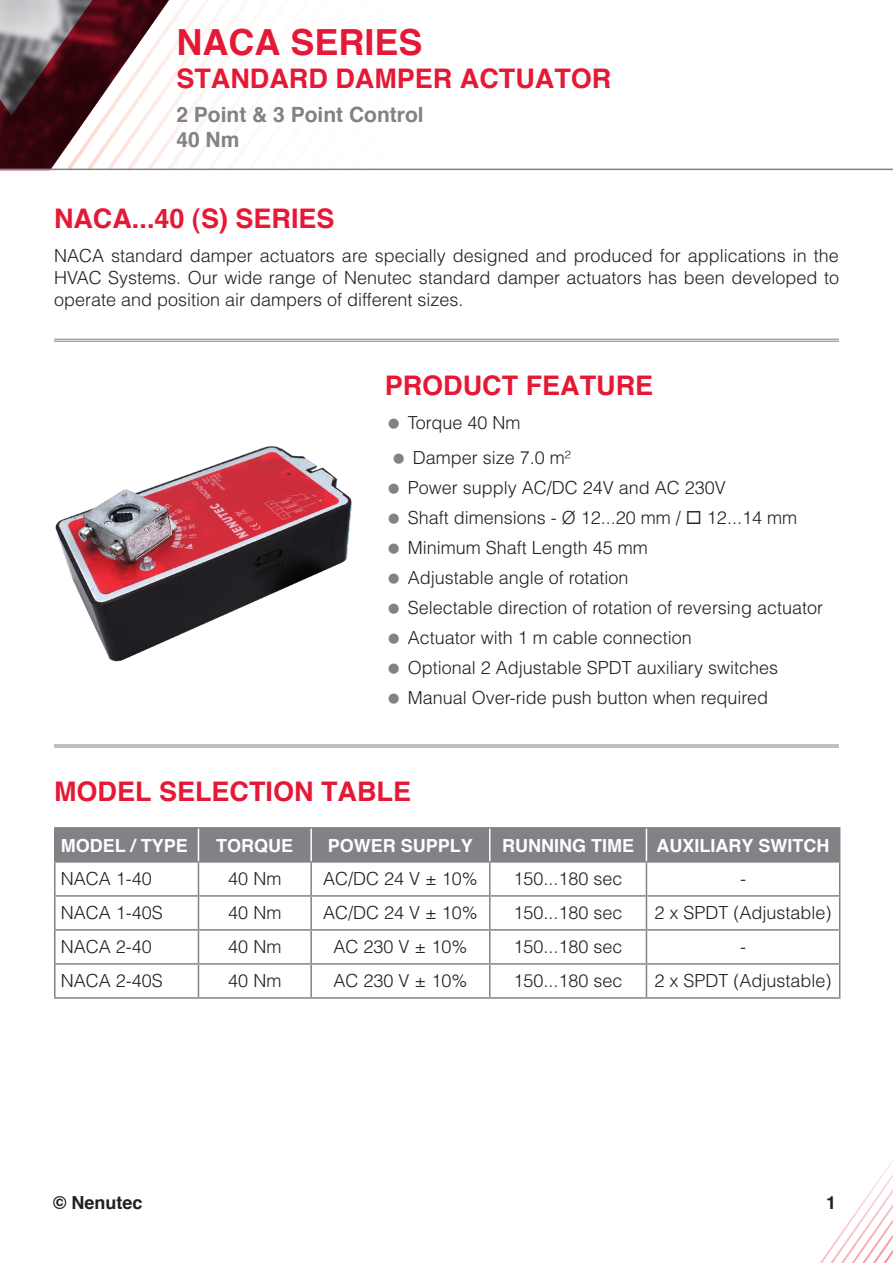
<style>
.page{position:relative;width:893px;height:1263px;background:#fff}
.page>*{position:absolute;margin:0;border:0;box-sizing:border-box;transform-origin:0 0}
.t1{font:700 36px "Helvetica";color:#e51836}
.t2{font:700 27px "Helvetica";color:#e51836}
.t3{font:700 21px "Helvetica";color:#808285}
.t4{font:300 18px/21.6px "Helvetica";color:#231f20;text-align:justify}
.t5{font:700 18px "Helvetica";color:#fff}
.t6{font:700 18px "Helvetica";color:#231f20}
</style>
<div class="page">
<svg style="left:663px;top:745px;width:230px;height:518px"></svg>
<svg style="left:0;top:0;width:893px;height:170px"></svg>
<hr style="left:54px;top:744px;width:785px;height:1px;background:#808285">
<hr style="left:54px;top:746px;width:785px;height:1px;background:#808285">
<div style="left:56px;top:829px;width:783px;height:32px;background:#808285"></div>
<hr style="left:54px;top:827px;width:144px;height:2px;background:#808285">
<hr style="left:54px;top:829px;width:2px;height:32px;background:#808285">
<hr style="left:198px;top:827px;width:113px;height:2px;background:#808285">
<hr style="left:311px;top:827px;width:179px;height:2px;background:#808285">
<hr style="left:490px;top:827px;width:156px;height:2px;background:#808285">
<hr style="left:646px;top:827px;width:194px;height:2px;background:#808285">
<hr style="left:839px;top:829px;width:1px;height:32px;background:#808285">
<hr style="left:54px;top:861px;width:144px;height:2px;background:#808285">
<hr style="left:54px;top:863px;width:2px;height:32px;background:#808285">
<hr style="left:198px;top:861px;width:113px;height:2px;background:#808285">
<hr style="left:198px;top:863px;width:1px;height:32px;background:#808285">
<hr style="left:311px;top:861px;width:179px;height:2px;background:#808285">
<hr style="left:310px;top:863px;width:2px;height:32px;background:#808285">
<hr style="left:490px;top:861px;width:156px;height:2px;background:#808285">
<hr style="left:489px;top:863px;width:1px;height:32px;background:#808285">
<hr style="left:646px;top:861px;width:194px;height:2px;background:#808285">
<hr style="left:646px;top:863px;width:1px;height:32px;background:#808285">
<hr style="left:839px;top:863px;width:1px;height:32px;background:#808285">
<hr style="left:54px;top:895px;width:144px;height:2px;background:#808285">
<hr style="left:54px;top:897px;width:2px;height:32px;background:#808285">
<hr style="left:198px;top:895px;width:113px;height:2px;background:#808285">
<hr style="left:198px;top:897px;width:1px;height:32px;background:#808285">
<hr style="left:311px;top:895px;width:179px;height:2px;background:#808285">
<hr style="left:310px;top:897px;width:2px;height:32px;background:#808285">
<hr style="left:490px;top:895px;width:156px;height:2px;background:#808285">
<hr style="left:489px;top:897px;width:1px;height:32px;background:#808285">
<hr style="left:646px;top:895px;width:194px;height:2px;background:#808285">
<hr style="left:646px;top:897px;width:1px;height:32px;background:#808285">
<hr style="left:839px;top:897px;width:1px;height:32px;background:#808285">
<hr style="left:54px;top:929px;width:144px;height:2px;background:#808285">
<hr style="left:54px;top:931px;width:2px;height:32px;background:#808285">
<hr style="left:198px;top:929px;width:113px;height:2px;background:#808285">
<hr style="left:198px;top:931px;width:1px;height:32px;background:#808285">
<hr style="left:311px;top:929px;width:179px;height:2px;background:#808285">
<hr style="left:310px;top:931px;width:2px;height:32px;background:#808285">
<hr style="left:490px;top:929px;width:156px;height:2px;background:#808285">
<hr style="left:489px;top:931px;width:1px;height:32px;background:#808285">
<hr style="left:646px;top:929px;width:194px;height:2px;background:#808285">
<hr style="left:646px;top:931px;width:1px;height:32px;background:#808285">
<hr style="left:839px;top:931px;width:1px;height:32px;background:#808285">
<hr style="left:54px;top:963px;width:144px;height:2px;background:#808285">
<hr style="left:54px;top:965px;width:2px;height:32px;background:#808285">
<hr style="left:198px;top:963px;width:113px;height:2px;background:#808285">
<hr style="left:198px;top:965px;width:1px;height:32px;background:#808285">
<hr style="left:311px;top:963px;width:179px;height:2px;background:#808285">
<hr style="left:310px;top:965px;width:2px;height:32px;background:#808285">
<hr style="left:490px;top:963px;width:156px;height:2px;background:#808285">
<hr style="left:489px;top:965px;width:1px;height:32px;background:#808285">
<hr style="left:646px;top:963px;width:194px;height:2px;background:#808285">
<hr style="left:646px;top:965px;width:1px;height:32px;background:#808285">
<hr style="left:839px;top:965px;width:1px;height:32px;background:#808285">
<hr style="left:54px;top:997px;width:144px;height:2px;background:#808285">
<hr style="left:198px;top:997px;width:113px;height:2px;background:#808285">
<hr style="left:311px;top:997px;width:179px;height:2px;background:#808285">
<hr style="left:490px;top:997px;width:156px;height:2px;background:#808285">
<hr style="left:646px;top:997px;width:194px;height:2px;background:#808285">
<hr style="left:198px;top:829px;width:1px;height:32px;background:#fff">
<hr style="left:310px;top:829px;width:2px;height:32px;background:#fff">
<hr style="left:489px;top:829px;width:1px;height:32px;background:#fff">
<hr style="left:646px;top:829px;width:1px;height:32px;background:#fff">
<hr style="left:54px;top:339px;width:785px;height:1px;background:#808285">
<hr style="left:54px;top:341px;width:785px;height:1px;background:#808285">
<img style="left:55px;top:446px;width:297px;height:216px">
<p class="t1" style="left:176px;top:20px;width:248px">NACA SERIES</p>
<p class="t2" style="left:176px;top:61px;width:436px">STANDARD DAMPER ACTUATOR</p>
<p class="t3" style="left:176px;top:101px;width:249px">2 Point &amp; 3 Point Control</p>
<p class="t3" style="left:176px;top:126px;width:65px">40 Nm</p>
<p class="t2" style="left:54px;top:202px;width:282px">NACA...40 (S) SERIES</p>
<p class="t4" style="left:54px;top:245px;width:786px">NACA standard damper actuators are specially designed and produced for applications in the HVAC Systems. Our wide range of Nenutec standard damper actuators has been developed to operate and position air dampers of different sizes.</p>
<p class="t2" style="left:385px;top:368px;width:270px">PRODUCT FEATURE</p>
<p class="t4" style="left:408px;top:411px;width:114px">Torque 40 Nm</p>
<p class="t4" style="left:413px;top:446px;width:160px">Damper size 7.0 m²</p>
<p class="t4" style="left:408px;top:476px;width:320px">Power supply AC/DC 24V and AC 230V</p>
<p class="t4" style="left:408px;top:506px;width:391px">Shaft dimensions - Ø 12...20 mm / ◻ 12...14 mm</p>
<p class="t4" style="left:408px;top:536px;width:242px">Minimum Shaft Length 45 mm</p>
<p class="t4" style="left:408px;top:566px;width:222px">Adjustable angle of rotation</p>
<p class="t4" style="left:408px;top:596px;width:417px">Selectable direction of rotation of reversing actuator</p>
<p class="t4" style="left:408px;top:626px;width:286px">Actuator with 1 m cable connection</p>
<p class="t4" style="left:408px;top:657px;width:372px">Optional 2 Adjustable SPDT auxiliary switches</p>
<p class="t4" style="left:408px;top:687px;width:362px">Manual Over-ride push button when required</p>
<p class="t2" style="left:54px;top:775px;width:359px">MODEL SELECTION TABLE</p>
<p class="t5" style="left:61px;top:834px;width:129px">MODEL / TYPE</p>
<p class="t5" style="left:216px;top:834px;width:79px">TORQUE</p>
<p class="t5" style="left:328px;top:834px;width:147px">POWER SUPPLY</p>
<p class="t5" style="left:502px;top:834px;width:133px">RUNNING TIME</p>
<p class="t5" style="left:657px;top:834px;width:174px">AUXILIARY SWITCH</p>
<p class="t4" style="left:61px;top:868px;width:93px">NACA 1-40</p>
<p class="t4" style="left:228px;top:868px;width:55px">40 Nm</p>
<p class="t4" style="left:323px;top:868px;width:156px">AC/DC 24 V ± 10%</p>
<p class="t4" style="left:514px;top:868px;width:111px">150...180 sec</p>
<p class="t4" style="left:740px;top:868px;width:7px">-</p>
<p class="t4" style="left:61px;top:902px;width:104px">NACA 1-40S</p>
<p class="t4" style="left:228px;top:902px;width:55px">40 Nm</p>
<p class="t4" style="left:323px;top:902px;width:156px">AC/DC 24 V ± 10%</p>
<p class="t4" style="left:514px;top:902px;width:111px">150...180 sec</p>
<p class="t4" style="left:655px;top:902px;width:179px">2 x SPDT (Adjustable)</p>
<p class="t4" style="left:61px;top:936px;width:93px">NACA 2-40</p>
<p class="t4" style="left:228px;top:936px;width:55px">40 Nm</p>
<p class="t4" style="left:333px;top:936px;width:135px">AC 230 V ± 10%</p>
<p class="t4" style="left:514px;top:936px;width:111px">150...180 sec</p>
<p class="t4" style="left:740px;top:936px;width:7px">-</p>
<p class="t4" style="left:61px;top:970px;width:104px">NACA 2-40S</p>
<p class="t4" style="left:228px;top:970px;width:55px">40 Nm</p>
<p class="t4" style="left:333px;top:970px;width:135px">AC 230 V ± 10%</p>
<p class="t4" style="left:514px;top:970px;width:111px">150...180 sec</p>
<p class="t4" style="left:655px;top:970px;width:179px">2 x SPDT (Adjustable)</p>
<p class="t6" style="left:53px;top:1191px;width:91px">© Nenutec</p>
<p class="t6" style="left:826px;top:1191px;width:12px">1</p>
</div>
